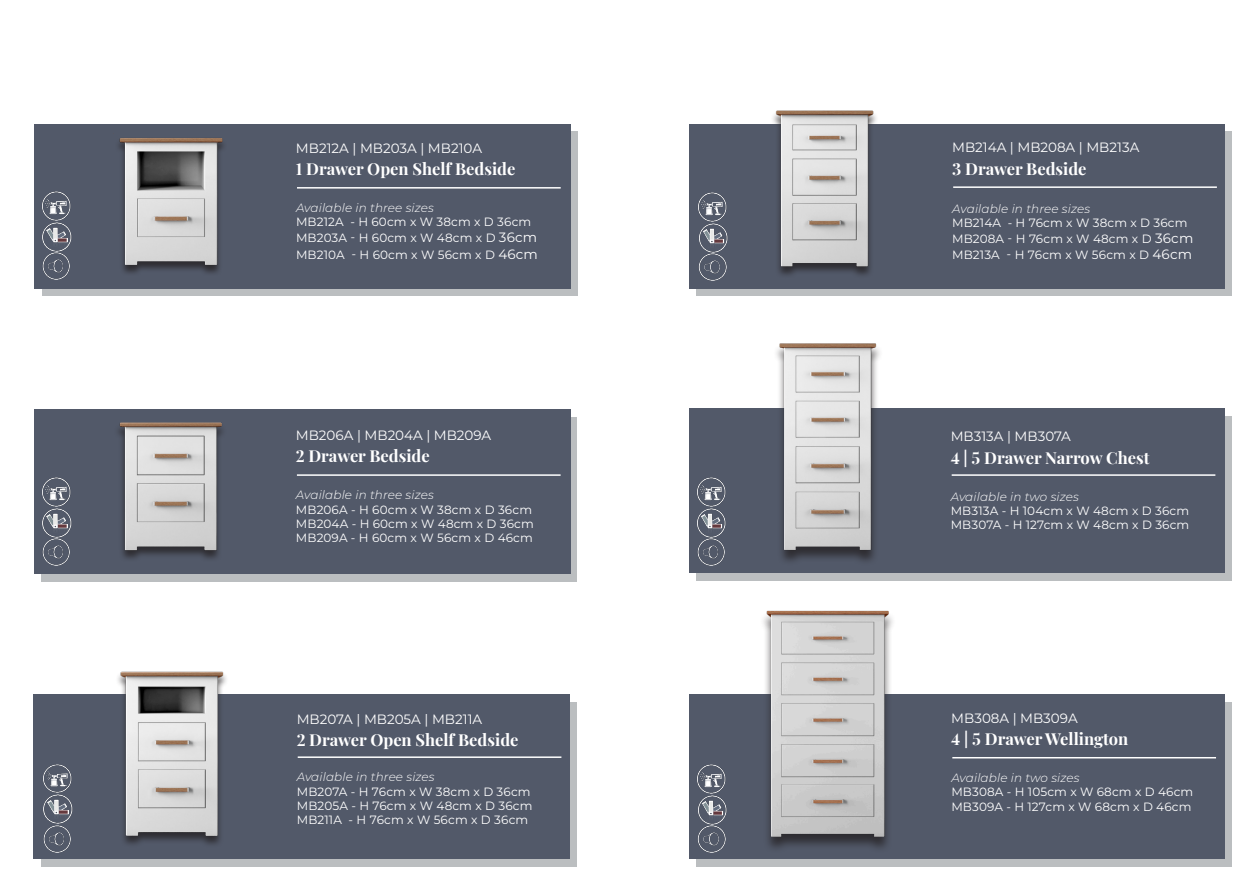
<style>
.page{position:relative;width:1259px;height:893px;background:#fff}
.page>*{position:absolute;margin:0;border:0;box-sizing:border-box;transform-origin:0 0}
.Product_Titles{font:700 16.5px "Playfair Display";color:#fff}
.Product_Titles-2{font:13.5px "Montserrat";color:#fff}
.Desc__Monsterrat{font:12px/14.4px "Montserrat";letter-spacing:.01em;color:#fff}
.s1{font-weight:300;font-style:italic}
.s2{font-size:13.5px}
</style>
<div class="page">
<svg style="left:695px;top:132px;width:536px;height:164px;background:#adb1b4"></svg>
<div style="left:41px;top:702px;width:535px;height:165px;background:#bbbec0"></div>
<svg style="left:41px;top:417px;width:535px;height:164px;background:#adb0b4"></svg>
<div style="left:689px;top:124px;width:535px;height:164px;background:#525969"></div>
<div style="left:34px;top:409px;width:536px;height:164px;background:#525969"></div>
<div style="left:34px;top:695px;width:536px;height:164px;background:#525969"></div>
<div style="left:695px;top:416px;width:536px;height:164px;background:#bbbec0"></div>
<div style="left:689px;top:408px;width:535px;height:165px;background:#525969"></div>
<div style="left:115px;top:672px;width:113px;height:175px;background:#231f20;opacity:.75"></div>
<img style="left:116px;top:671px;width:113px;height:168px">
<svg style="left:42px;top:132px;width:536px;height:164px;background:#aeb1b5"></svg>
<div style="left:34px;top:124px;width:536px;height:164px;background:#525969"></div>
<div style="left:113px;top:138px;width:115px;height:138px;background:#231f20;opacity:.75"></div>
<img style="left:114px;top:138px;width:114px;height:131px">
<div style="left:770px;top:111px;width:109px;height:167px;background:#231f20;opacity:.75"></div>
<img style="left:770px;top:110px;width:109px;height:160px">
<div style="left:114px;top:423px;width:113px;height:139px;background:#231f20;opacity:.75"></div>
<img style="left:114px;top:422px;width:113px;height:134px">
<div style="left:772px;top:344px;width:111px;height:221px;background:#4f5665"></div>
<img style="left:772px;top:343px;width:111px;height:215px">
<div style="left:695px;top:702px;width:536px;height:165px;background:#bbbec0"></div>
<div style="left:689px;top:695px;width:535px;height:164px;background:#525969"></div>
<img style="left:704px;top:610px;width:241px;height:236px">
<hr style="left:297px;top:187px;width:264px;height:2px;background:#fff">
<img style="left:42px;top:191px;width:29px;height:29px">
<img style="left:42px;top:222px;width:30px;height:58px">
<hr style="left:297px;top:474px;width:263px;height:2px;background:#fff">
<img style="left:42px;top:477px;width:30px;height:89px">
<hr style="left:298px;top:756px;width:263px;height:2px;background:#fff">
<img style="left:43px;top:764px;width:30px;height:88px">
<hr style="left:952px;top:757px;width:264px;height:1px;background:#fff">
<img style="left:697px;top:764px;width:32px;height:89px">
<hr style="left:951px;top:474px;width:264px;height:2px;background:#fff">
<img style="left:697px;top:477px;width:29px;height:60px">
<img style="left:697px;top:537px;width:28px;height:29px">
<hr style="left:953px;top:186px;width:264px;height:2px;background:#fff">
<img style="left:698px;top:192px;width:30px;height:89px">
<p class="Product_Titles-2" style="left:296px;top:139px;width:188px">MB212A | MB203A | MB210A</p>
<p class="Product_Titles" style="left:296px;top:156px;width:221px">1 Drawer Open Shelf Bedside</p>
<p class="Desc__Monsterrat" style="left:296px;top:200px;width:237px"><span class="s1">Available in three sizes<br></span>MB212A - H 60cm x W 38cm x D 36cm</p>
<p class="Desc__Monsterrat" style="left:296px;top:230px;width:243px;line-height:16.2px">MB203A - H 60cm x W 48cm x D <span class="s2">36cm<br></span>MB210A - H 60cm x W 56cm x D <span class="s2">46cm</span></p>
<p class="Product_Titles-2" style="left:296px;top:426px;width:197px">MB206A | MB204A | MB209A</p>
<p class="Product_Titles" style="left:296px;top:443px;width:135px">2 Drawer Bedside</p>
<p class="Desc__Monsterrat" style="left:296px;top:487px;width:239px"><span class="s1">Available in three sizes<br></span>MB206A - H 60cm x W 38cm x D 36cm<br>MB204A - H 60cm x W 48cm x D 36cm<br>MB209A - H 60cm x W 56cm x D 46cm</p>
<p class="Product_Titles-2" style="left:297px;top:709px;width:187px">MB207A | MB205A | MB211A</p>
<p class="Product_Titles" style="left:297px;top:727px;width:223px">2 Drawer Open Shelf Bedside</p>
<p class="Desc__Monsterrat" style="left:297px;top:769px;width:237px"><span class="s1">Available in three sizes<br></span>MB207A - H 76cm x W 38cm x D 36cm<br>MB205A - H 76cm x W 48cm x D 36cm<br>MB211A - H 76cm x W 56cm x D 36cm</p>
<p class="Product_Titles-2" style="left:952px;top:138px;width:189px">MB214A | MB208A | MB213A</p>
<p class="Product_Titles" style="left:952px;top:155px;width:136px">3 Drawer Bedside</p>
<p class="Desc__Monsterrat" style="left:952px;top:201px;width:237px"><span class="s1">Available in three sizes<br></span>MB214A - H 76cm x W 38cm x D 36cm</p>
<p class="Desc__Monsterrat" style="left:952px;top:230px;width:243px;line-height:16.2px">MB208A - H 76cm x W 48cm x D <span class="s2">36cm<br></span>MB213A - H 76cm x W 56cm x D <span class="s2">46cm</span></p>
<p class="Product_Titles-2" style="left:950px;top:427px;width:122px">MB313A | MB307A</p>
<p class="Product_Titles" style="left:950px;top:445px;width:200px">4 | 5 Drawer Narrow Chest</p>
<p class="Desc__Monsterrat" style="left:950px;top:489px;width:240px"><span class="s1">Available in two sizes<br></span>MB313A - H 104cm x W 48cm x D 36cm<br>MB307A - H 127cm x W 48cm x D 36cm</p>
<p class="Product_Titles-2" style="left:951px;top:708px;width:128px">MB308A | MB309A</p>
<p class="Product_Titles" style="left:951px;top:726px;width:179px">4 | 5 Drawer Wellington</p>
<p class="Desc__Monsterrat" style="left:951px;top:770px;width:243px"><span class="s1">Available in two sizes<br></span>MB308A - H 105cm x W 68cm x D 46cm<br>MB309A - H 127cm x W 68cm x D 46cm</p>
</div>
